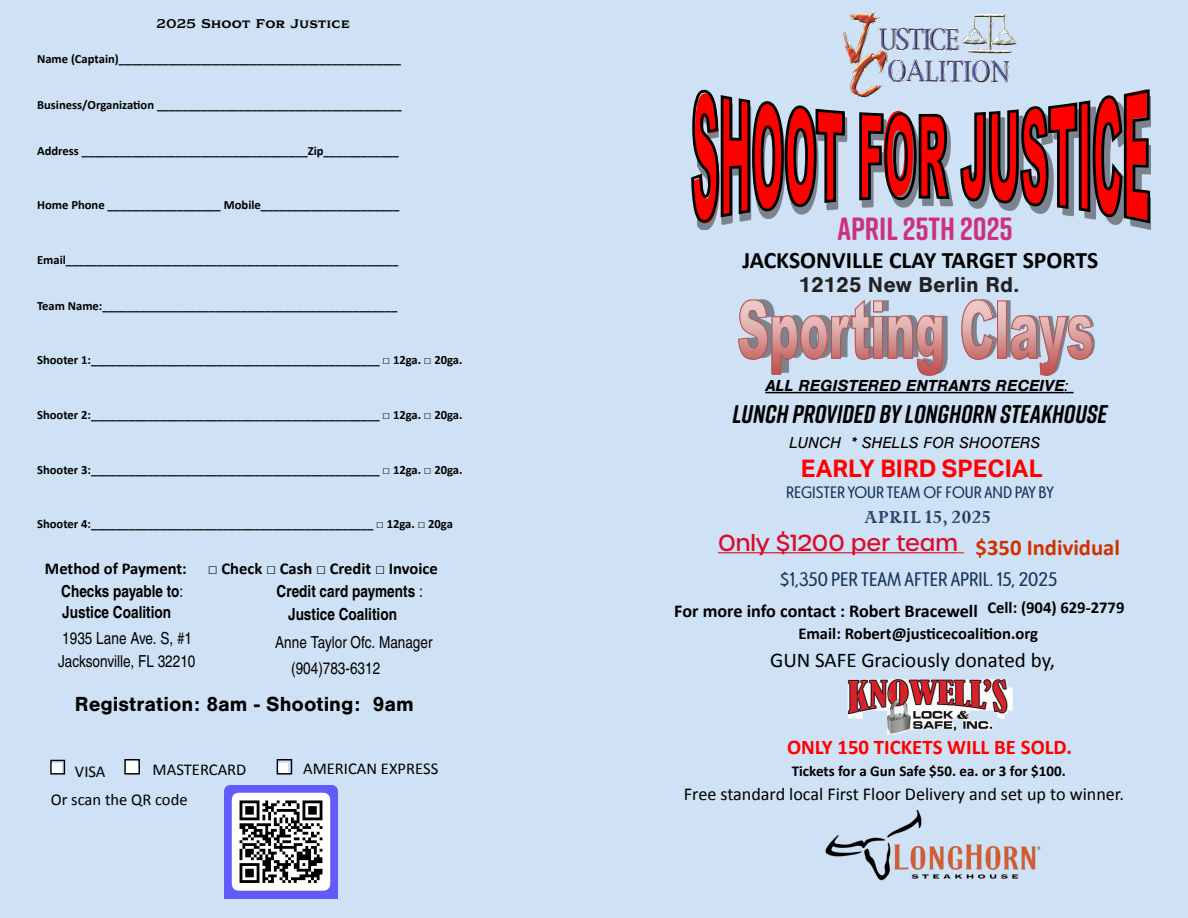
<style>
.page{position:relative;width:1188px;height:918px;background:#cfe1f4}
.page>*{position:absolute;margin:0;border:0;box-sizing:border-box;transform-origin:0 0}
.t1{font:700 32.1px "Rift Soft";color:#cc3181}
.t2{font:italic 700 25.65px "Rift Soft";color:#000}
.t3{font:700 24.15px "Aktiv Grotesk";color:#f00}
.t4{font:700 23.7px "Calibri";color:#000}
.t5{font:700 22.65px "Calibri";color:#cd3300}
.t6{font:500 22.5px "Urbane";color:#d90b28}
.t7{font:700 22.35px "Nimbus San";color:#222}
.t8{font:700 21.15px "Nimbus San";color:#000}
.t9{font:21px "Calibri";color:#000}
.t10{font:21px "Priori Acute OT Serif";color:#17375e}
.t11{font:700 20.85px "Calibri";color:#f00}
.t12{font:19.65px "Le Havre Rounded";color:#17375e}
.t13{font:700 18.15px "Calibri";color:#000}
.t14{font:18.15px "Calibri";color:#000}
.t15{font:700 16.65px "Calibri";color:#000}
.t16{font:700 16.65px "Nimbus San Con L";color:#000}
.t17{font:16.5px "Nimbus San Con L";color:#000}
.t18{font:16.5px "Calibri";color:#000}
.t19{font:700 16.5px "Calibri";color:#000}
.t20{font:700 16.5px "Nimbus San Con L";color:#000}
.t21{font:16.5px "Le Havre Rounded";color:#17375e}
.t22{font:italic 700 16.5px "Nimbus San";color:#000}
.t23{font:italic 16.35px "Nimbus San";color:#000}
.t24{font:700 15px "Calibri";color:#000}
.t25{font:700 12.6px "Calibri";color:#000}
.t26{font:700 12.6px "Griffon";color:#000}
.s1{font-weight:400}
</style>
<div class="page">
<img style="left:843px;top:12px;width:174px;height:83px">
<img style="left:698px;top:95px;width:452px;height:135px">
<svg style="left:691px;top:88px;width:155px;height:137px"></svg>
<svg style="left:858px;top:111px;width:93px;height:91px;background:#993c41"></svg>
<svg style="left:959px;top:87px;width:192px;height:138px"></svg>
<img style="left:748px;top:299px;width:346px;height:72px">
<svg style="left:738px;top:300px;width:205px;height:75px"></svg>
<svg style="left:962px;top:300px;width:31px;height:59px"></svg>
<img style="left:999px;top:303px;width:6px;height:53px">
<div style="left:997px;top:301px;width:10px;height:57px;border:1px solid #c1514e"></div>
<img style="left:1011px;top:315px;width:27px;height:1px">
<img style="left:1067px;top:315px;width:25px;height:1px">
<svg style="left:1011px;top:316px;width:81px;height:59px"></svg>
<hr style="left:765px;top:392px;width:300px;height:1px;background:#000">
<hr style="left:718px;top:552px;width:240px;height:1px;background:#d90b28">
<div style="left:51px;top:763px;width:11px;height:11px;background:#fff"></div>
<div style="left:50px;top:760px;width:15px;height:15px;border:1px solid #000"></div>
<div style="left:125px;top:760px;width:14px;height:14px;background:#fff"></div>
<div style="left:124px;top:759px;width:16px;height:16px;border:1px solid #000"></div>
<div style="left:277px;top:763px;width:11px;height:11px;background:#fff"></div>
<div style="left:277px;top:759px;width:15px;height:16px;border:1px solid #000"></div>
<img style="left:225px;top:785px;width:113px;height:113px">
<img style="left:847px;top:679px;width:166px;height:56px">
<img style="left:825px;top:809px;width:216px;height:72px">
<p class="t26" style="left:157px;top:16px;width:195px">2025 Shoot For Justice</p>
<p class="t25" style="left:37px;top:50px;width:366px">Name (Captain)_____________________________________________</p>
<p class="t25" style="left:37px;top:96px;width:366px">Business/Organization _______________________________________</p>
<p class="t25" style="left:37px;top:142px;width:363px">Address ____________________________________Zip____________</p>
<p class="t25" style="left:37px;top:196px;width:364px">Home Phone __________________ Mobile______________________</p>
<p class="t25" style="left:37px;top:251px;width:363px">Email_____________________________________________________</p>
<p class="t25" style="left:37px;top:297px;width:362px">Team Name:_______________________________________________</p>
<p class="t25" style="left:37px;top:351px;width:427px">Shooter 1:______________________________________________ □ 12ga. □ 20ga.</p>
<p class="t25" style="left:37px;top:406px;width:427px">Shooter 2:______________________________________________ □ 12ga. □ 20ga.</p>
<p class="t25" style="left:37px;top:461px;width:427px">Shooter 3:______________________________________________ □ 12ga. □ 20ga.</p>
<p class="t25" style="left:37px;top:515px;width:417px">Shooter 4:_____________________________________________ □ 12ga. □ 20ga</p>
<h3 class="t19" style="left:45px;top:557px;width:143px">Method of Payment:</h3>
<h3 class="t19" style="left:208px;top:557px;width:231px">□ Check □ Cash □ Credit □ Invoice</h3>
<h3 class="t20" style="left:61px;top:579px;width:124px">Checks payable to<span class="s1">:</span></h3>
<h3 class="t20" style="left:277px;top:579px;width:148px">Credit card payments <span class="s1">:</span></h3>
<h3 class="t16" style="left:62px;top:599px;width:110px">Justice Coalition</h3>
<h3 class="t16" style="left:288px;top:602px;width:110px">Justice Coalition</h3>
<h3 class="t17" style="left:62px;top:626px;width:131px">1935 Lane Ave. S, #1</h3>
<h3 class="t17" style="left:275px;top:631px;width:159px">Anne Taylor Ofc. Manager</h3>
<h3 class="t17" style="left:58px;top:649px;width:139px">Jacksonville, FL 32210</h3>
<h3 class="t17" style="left:291px;top:657px;width:91px">(904)783-6312</h3>
<h3 class="t8" style="left:75px;top:692px;width:340px">Registration: 8am - Shooting: 9am</h3>
<h3 class="t18" style="left:75px;top:760px;width:32px">VISA</h3>
<h3 class="t18" style="left:153px;top:758px;width:95px">MASTERCARD</h3>
<h3 class="t18" style="left:303px;top:758px;width:137px">AMERICAN EXPRESS</h3>
<h3 class="t18" style="left:51px;top:788px;width:138px">Or scan the QR code</h3>
<h1 class="t1" style="left:837px;top:205px;width:177px">April 25th 2025</h1>
<h3 class="t4" style="left:742px;top:243px;width:357px">JACKSONVILLE CLAY TARGET SPORTS</h3>
<h3 class="t7" style="left:799px;top:272px;width:222px">12125 New Berlin Rd.</h3>
<h3 class="t22" style="left:765px;top:376px;width:305px">ALL REGISTERED ENTRANTS RECEIVE<span class="s1">:</span></h3>
<h2 class="t2" style="left:733px;top:396px;width:376px">LUNCH PROVIDED BY LONGHORN STEAKHOUSE</h2>
<p class="t23" style="left:789px;top:433px;width:253px">LUNCH * SHELLS FOR SHOOTERS</p>
<h3 class="t3" style="left:801px;top:454px;width:244px">EARLY BIRD SPECIAL</h3>
<h3 class="t21" style="left:786px;top:483px;width:269px">REGISTER YOUR TEAM OF FOUR AND PAY BY</h3>
<h3 class="t10" style="left:864px;top:506px;width:128px">APRIL 15, 2025</h3>
<h3 class="t6" style="left:718px;top:528px;width:241px">Only $1200 per team</h3>
<h3 class="t12" style="left:780px;top:568px;width:278px">$1,350 PER TEAM AFTER APRIL. 15, 2025</h3>
<h3 class="t13" style="left:674px;top:598px;width:452px">For more info contact : Robert Bracewell <sup>Cell:</sup> <sup>(904)</sup> <sup>629-2779</sup></h3>
<h3 class="t15" style="left:798px;top:621px;width:241px">Email: Robert@justicecoalition.org</h3>
<h3 class="t5" style="left:976px;top:531px;width:146px">$350 Individual</h3>
<h3 class="t9" style="left:770px;top:645px;width:286px">GUN SAFE Graciously donated by,</h3>
<h3 class="t11" style="left:787px;top:732px;width:286px">ONLY 150 TICKETS WILL BE SOLD.</h3>
<p class="t24" style="left:792px;top:761px;width:275px">Tickets for a Gun Safe $50. ea. or 3 for $100.</p>
<h3 class="t14" style="left:684px;top:782px;width:442px">Free standard local First Floor Delivery and set up to winner.</h3>
</div>
